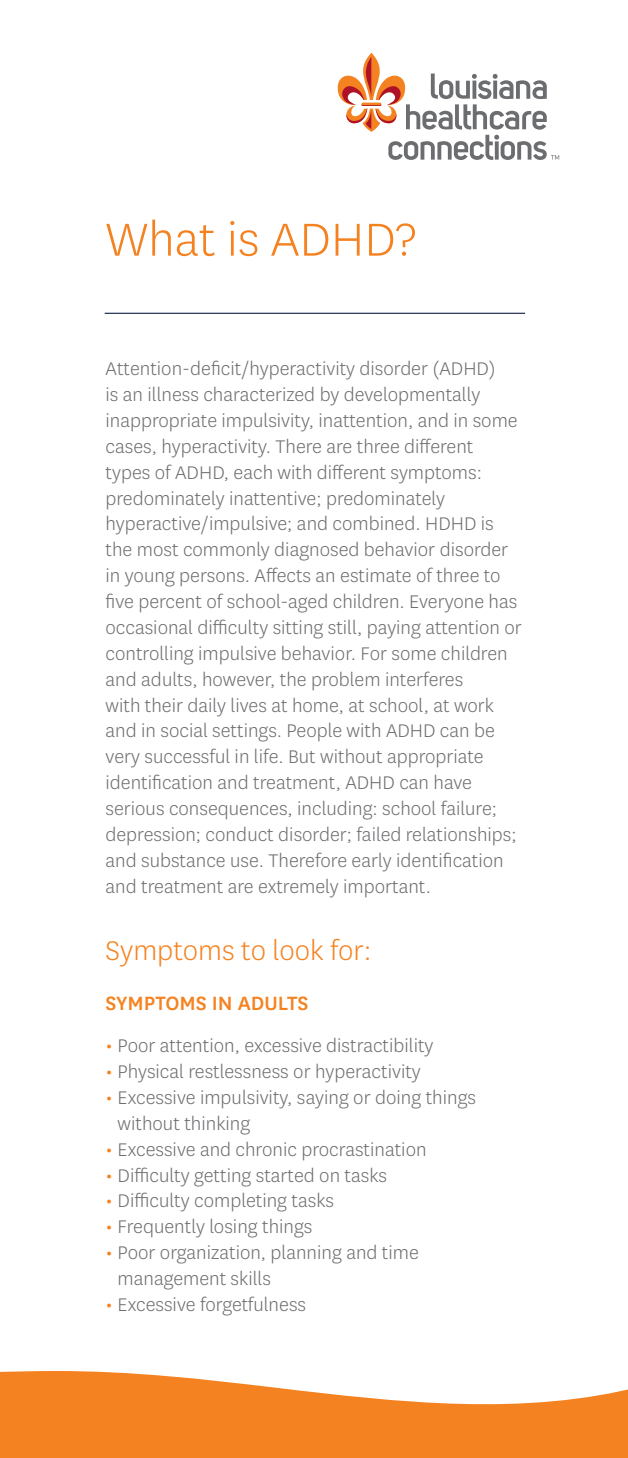
<style>
.page{position:relative;width:628px;height:1458px;background:#fff}
.page>*{position:absolute;margin:0;border:0;box-sizing:border-box;transform-origin:0 0}
.Headline{font:300 54px "Centene Sans";color:#f58220}
.subhead{font:300 31.5px "Centene Sans";color:#f58220}
.sub_subhead{font:500 22.5px "Centene Sans";color:#f58220}
.body_text{font:300 21.38px/25.9px "Centene Sans";color:#6c6d70}
.bullet_paragraph{font:300 21.38px/25.9px "Centene Sans";color:#6c6d70}
.s1{font-weight:400;font-size:22.5px;color:#f58220}
</style>
<div class="page">
<svg style="left:0;top:1371px;width:628px;height:87px;fill:#f58220"></svg>
<hr style="left:105px;top:313px;width:420px;height:1px;background:#111e47">
<svg style="left:338px;top:53px;width:221px;height:107px"></svg>
<p class="Headline" style="left:106px;top:206px;width:312px">What is ADHD?</p>
<p class="body_text" style="left:106px;top:355px;width:418px">Attention-deficit/hyperactivity disorder (ADHD)<br>is an illness characterized by developmentally inappropriate impulsivity, inattention, and in some cases, hyperactivity. There are three different types of ADHD, each with different symptoms: predominately inattentive; predominately hyperactive/impulsive; and combined. HDHD is the most commonly diagnosed behavior disorder in young persons. Affects an estimate of three to five percent of school-aged children. Everyone has occasional difficulty sitting still, paying attention or controlling impulsive behavior. For some children and adults, however, the problem interferes<br>with their daily lives at home, at school, at work and in social settings. People with ADHD can be very successful in life. But without appropriate identification and treatment, ADHD can have serious consequences, including: school failure; depression; conduct disorder; failed relationships; and substance use. Therefore early identification and treatment are extremely important.</p>
<p class="subhead" style="left:106px;top:931px;width:268px">Symptoms to look for:</p>
<p class="sub_subhead" style="left:106px;top:988px;width:204px">SYMPTOMS IN ADULTS</p>
<p class="bullet_paragraph" style="left:106px;top:1032px;width:329px"><span class="s1">•</span> Poor attention, excessive distractibility</p>
<p class="bullet_paragraph" style="left:106px;top:1058px;width:317px"><span class="s1">•</span> Physical restlessness or hyperactivity</p>
<p class="bullet_paragraph" style="left:118px;top:1084px;width:360px;text-indent:-12px"><span class="s1">•</span> Excessive impulsivity, saying or doing things without thinking</p>
<p class="bullet_paragraph" style="left:106px;top:1136px;width:322px"><span class="s1">•</span> Excessive and chronic procrastination</p>
<p class="bullet_paragraph" style="left:106px;top:1161px;width:283px"><span class="s1">•</span> Difficulty getting started on tasks</p>
<p class="bullet_paragraph" style="left:106px;top:1187px;width:230px"><span class="s1">•</span> Difficulty completing tasks</p>
<p class="bullet_paragraph" style="left:106px;top:1213px;width:208px"><span class="s1">•</span> Frequently losing things</p>
<p class="bullet_paragraph" style="left:118px;top:1239px;width:303px;text-indent:-12px"><span class="s1">•</span> Poor organization, planning and time management skills</p>
<p class="bullet_paragraph" style="left:106px;top:1291px;width:202px"><span class="s1">•</span> Excessive forgetfulness</p>
</div>
